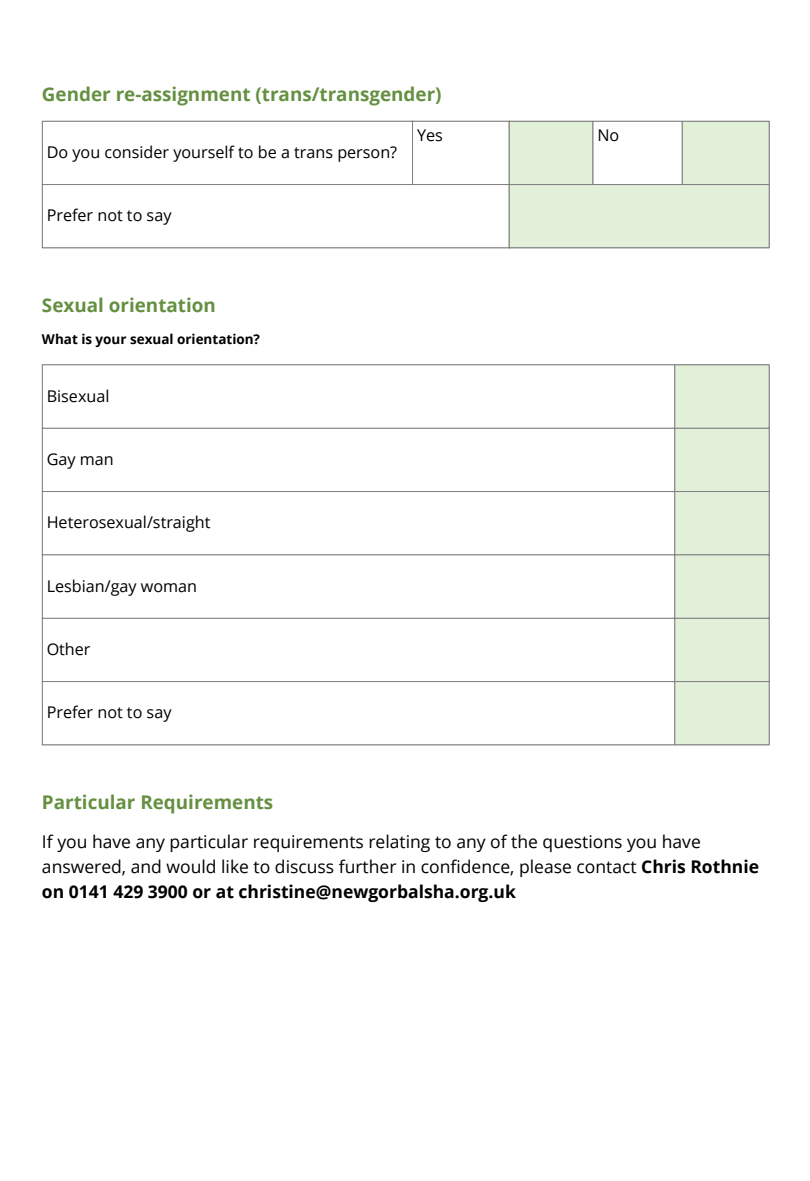
<style>
.page{position:relative;width:810px;height:1181px;background:#fff}
.page>*{position:absolute;margin:0;border:0;box-sizing:border-box;transform-origin:0 0}
.t1{font:700 18.9px "Open Sans";color:#659041}
.t2{font:17.55px/25.2px "Open Sans";color:#000}
.t3{font:16.2px "Open Sans";color:#000}
.t4{font:700 13.5px "Open Sans";color:#000}
.s1{font-weight:700}
</style>
<div class="page">
<svg style="left:510px;top:122px;width:259px;height:125px"></svg>
<hr style="left:42px;top:121px;width:1px;height:126px;background:#7f7f7f">
<hr style="left:593px;top:121px;width:1px;height:63px;background:#7f7f7f">
<hr style="left:682px;top:121px;width:1px;height:63px;background:#7f7f7f">
<hr style="left:769px;top:121px;width:1px;height:126px;background:#7f7f7f">
<hr style="left:42px;top:121px;width:727px;height:1px;background:#7f7f7f">
<hr style="left:42px;top:184px;width:727px;height:1px;background:#7f7f7f">
<hr style="left:42px;top:247px;width:727px;height:1px;background:#7f7f7f">
<hr style="left:412px;top:121px;width:1px;height:64px;background:#7f7f7f">
<hr style="left:509px;top:121px;width:1px;height:127px;background:#7f7f7f">
<div style="left:675px;top:365px;width:94px;height:379px;background:#e2efd9"></div>
<hr style="left:42px;top:365px;width:1px;height:379px;background:#808080">
<hr style="left:674px;top:365px;width:1px;height:379px;background:#808080">
<hr style="left:769px;top:365px;width:1px;height:379px;background:#808080">
<hr style="left:42px;top:364px;width:727px;height:1px;background:#808080">
<hr style="left:42px;top:428px;width:727px;height:1px;background:#808080">
<hr style="left:42px;top:491px;width:727px;height:1px;background:#808080">
<hr style="left:42px;top:554px;width:727px;height:1px;background:#808080">
<hr style="left:42px;top:618px;width:727px;height:1px;background:#808080">
<hr style="left:42px;top:681px;width:727px;height:1px;background:#808080">
<hr style="left:42px;top:744px;width:727px;height:1px;background:#808080">
<p class="t1" style="left:42px;top:80px;width:401px">Gender re-assignment (trans/transgender)</p>
<p class="t3" style="left:47px;top:141px;width:352px">Do you consider yourself to be a trans person?</p>
<p class="t3" style="left:47px;top:204px;width:126px">Prefer not to say</p>
<p class="t3" style="left:417px;top:123px;width:27px">Yes</p>
<p class="t3" style="left:597px;top:123px;width:23px">No</p>
<p class="t1" style="left:42px;top:292px;width:175px">Sexual orientation</p>
<p class="t4" style="left:42px;top:330px;width:220px">What is your sexual orientation?</p>
<p class="t3" style="left:47px;top:384px;width:64px">Bisexual</p>
<p class="t3" style="left:47px;top:447px;width:69px">Gay man</p>
<p class="t3" style="left:47px;top:511px;width:165px">Heterosexual/straight</p>
<p class="t3" style="left:47px;top:574px;width:152px">Lesbian/gay woman</p>
<p class="t3" style="left:47px;top:637px;width:45px">Other</p>
<p class="t3" style="left:47px;top:701px;width:126px">Prefer not to say</p>
<p class="t1" style="left:42px;top:789px;width:233px">Particular Requirements</p>
<p class="t2" style="left:42px;top:828px;width:719px">If you have any particular requirements relating to any of the questions you have answered, and would like to discuss further in confidence, please contact <span class="s1">Chris Rothnie on 0141 429 3900 or at christine@newgorbalsha.org.uk</span></p>
</div>
